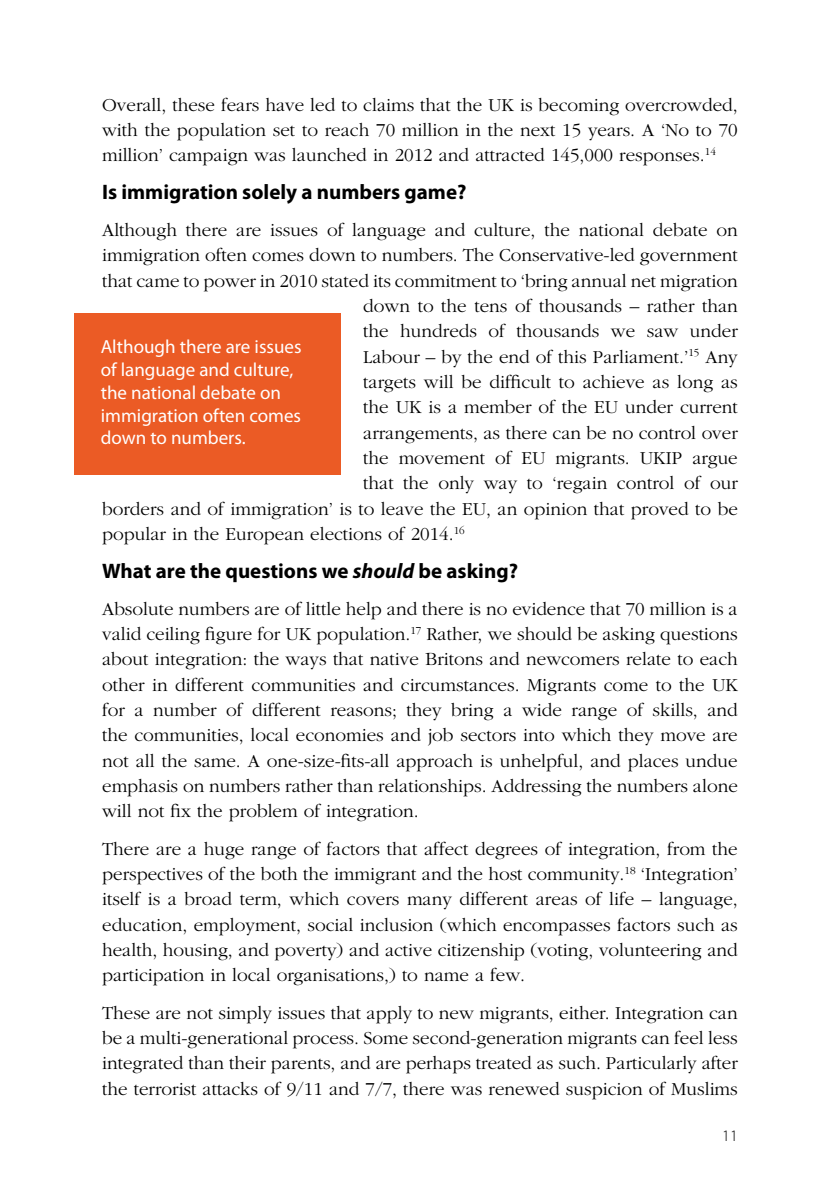
<style>
.page{position:relative;width:840px;height:1191px;background:#fff}
.page>*{position:absolute;margin:0;border:0;box-sizing:border-box;transform-origin:0 0}
.t1{font:700 21px "Myriad Pro";color:#000}
.t2{font:300 19px/25.4px "Garamond";color:#000;text-align:justify}
.t3{font:19px/22.8px "Myriad Pro";color:#fff}
.t4{font:300 16px "Myriad Pro";color:#000}
.s1{font-style:italic}
</style>
<div class="page">
<div style="left:74px;top:313px;width:266px;height:162px;background:#eb5b25"></div>
<p class="t2" style="left:102px;top:92px;width:636px">Overall, these fears have led to claims that the UK is becoming overcrowded, with the population set to reach 70 million in the next 15 years. A ‘No to 70 million’ campaign was launched in 2012 and attracted 145,000 responses.<sup>14</sup></p>
<p class="t1" style="left:102px;top:178px;width:365px">Is immigration solely a numbers game?</p>
<p class="t2" style="left:102px;top:218px;width:636px">Although there are issues of language and culture, the national debate on</p>
<p class="t2" style="left:102px;top:243px;width:636px">immigration often comes down to numbers. The Conservative-led government</p>
<p class="t2" style="left:102px;top:268px;width:636px">that came to power in 2010 stated its commitment to ‘bring annual net migration</p>
<p class="t2" style="left:363px;top:294px;width:376px">down to the tens of thousands – rather than</p>
<p class="t2" style="left:363px;top:319px;width:376px">the hundreds of thousands we saw under</p>
<p class="t2" style="left:363px;top:344px;width:376px">Labour – by the end of this Parliament.’<sup>15</sup> Any</p>
<p class="t2" style="left:363px;top:370px;width:376px">targets will be difficult to achieve as long as</p>
<p class="t2" style="left:363px;top:395px;width:376px">the UK is a member of the EU under current</p>
<p class="t2" style="left:363px;top:420px;width:376px">arrangements, as there can be no control over</p>
<p class="t2" style="left:363px;top:446px;width:376px">the movement of EU migrants. UKIP argue</p>
<p class="t2" style="left:363px;top:471px;width:376px">that the only way to ‘regain control of our</p>
<p class="t2" style="left:102px;top:496px;width:637px">borders and of immigration’ is to leave the EU, an opinion that proved to be</p>
<p class="t2" style="left:102px;top:521px;width:364px">popular in the European elections of 2014.<sup>16</sup></p>
<p class="t1" style="left:102px;top:557px;width:417px">What are the questions we <span class="s1">should</span> be asking?</p>
<p class="t2" style="left:102px;top:596px;width:637px">Absolute numbers are of little help and there is no evidence that 70 million is a valid ceiling figure for UK population.<sup>17</sup> Rather, we should be asking questions about integration: the ways that native Britons and newcomers relate to each other in different communities and circumstances. Migrants come to the UK for a number of different reasons; they bring a wide range of skills, and the communities, local economies and job sectors into which they move are not all the same. A one-size-fits-all approach is unhelpful, and places undue emphasis on numbers rather than relationships. Addressing the numbers alone will not fix the problem of integration.</p>
<p class="t2" style="left:102px;top:836px;width:636px">There are a huge range of factors that affect degrees of integration, from the perspectives of the both the immigrant and the host community.<sup>18</sup> ‘Integration’ itself is a broad term, which covers many different areas of life – language, education, employment, social inclusion (which encompasses factors such as health, housing, and poverty) and active citizenship (voting, volunteering and participation in local organisations,) to name a few.</p>
<p class="t2" style="left:102px;top:1000px;width:636px">These are not simply issues that apply to new migrants, either. Integration can be a multi-generational process. Some second-generation migrants can feel less integrated than their parents, and are perhaps treated as such. Particularly after the terrorist attacks of 9/11 and 7/7, there was renewed suspicion of Muslims</p>
<p class="t3" style="left:101px;top:335px;width:202px">Although there are issues of language and culture, the national debate on immigration often comes down to numbers.</p>
<p class="t4" style="left:721px;top:1125px;width:17px">11</p>
</div>
